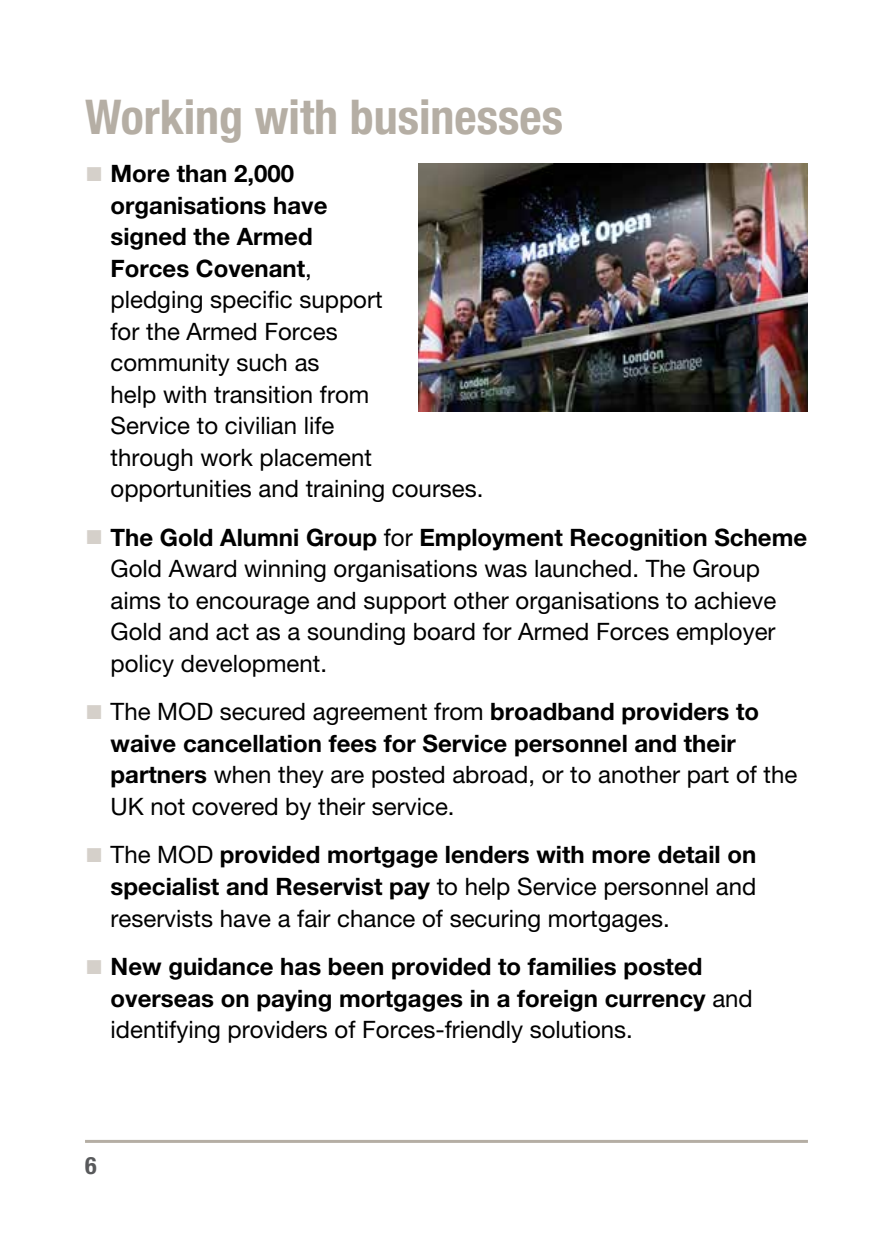
<style>
.page{position:relative;width:893px;height:1259px;background:#fff}
.page>*{position:absolute;margin:0;border:0;box-sizing:border-box;transform-origin:0 0}
.t1{font:700 condensed 48px "Helvetica Neue LT Pro";color:#b5aea4}
.t2{font:24px/31.5px "Helvetica Neue LT Pro";color:#000}
.t3{font:700 24px/31.5px "Helvetica Neue LT Pro";color:#000}
.t4{font:700 condensed 24px "Helvetica Neue LT Pro";color:#58595b}
.s1{font-family:"Arial";font-size:30px;color:#d5d0ca}
.s2{font-weight:700}
.s3{font-family:"Arial";font-weight:400;font-size:30px;color:#d5d0ca}
.s4{font-weight:400}
</style>
<div class="page">
<hr style="left:85px;top:1140px;width:723px;height:3px;background:#b5aea4">
<img style="left:418px;top:163px;width:390px;height:248px">
<p class="t1" style="left:85px;top:88px;width:479px">Working with businesses</p>
<p class="t2" style="left:111px;top:158px;width:374px;text-indent:-26px"><span class="s1">■</span> <span class="s2">More than 2,000<br>organisations have<br>signed the Armed<br>Forces Covenant</span>,<br>pledging specific support<br>for the Armed Forces<br>community such as<br>help with transition from<br>Service to civilian life<br>through work placement opportunities and training courses.</p>
<p class="t2" style="left:111px;top:521px;width:698px;text-indent:-26px"><span class="s1">■</span> <span class="s2">The Gold Alumni Group</span> for <span class="s2">Employment Recognition Scheme </span>Gold Award winning organisations was launched. The Group aims to encourage and support other organisations to achieve Gold and act as a sounding board for Armed Forces employer policy development.</p>
<p class="t2" style="left:111px;top:696px;width:688px;text-indent:-26px"><span class="s1">■</span> The MOD secured agreement from <span class="s2">broadband providers to waive cancellation fees for Service personnel and their partners</span> when they are posted abroad, or to another part of the UK not covered by their service.</p>
<p class="t2" style="left:111px;top:839px;width:647px;text-align:justify;text-indent:-26px"><span class="s1">■</span> The MOD <span class="s2">provided mortgage lenders with more detail on specialist and Reservist pay</span> to help Service personnel and reservists have a fair chance of securing mortgages.</p>
<p class="t3" style="left:111px;top:950px;width:644px;text-indent:-26px"><span class="s3">■</span> New guidance has been provided to families posted overseas on paying mortgages in a foreign currency <span class="s4">and identifying providers of Forces-friendly solutions.</span></p>
<p class="t4" style="left:85px;top:1150px;width:13px">6</p>
</div>
